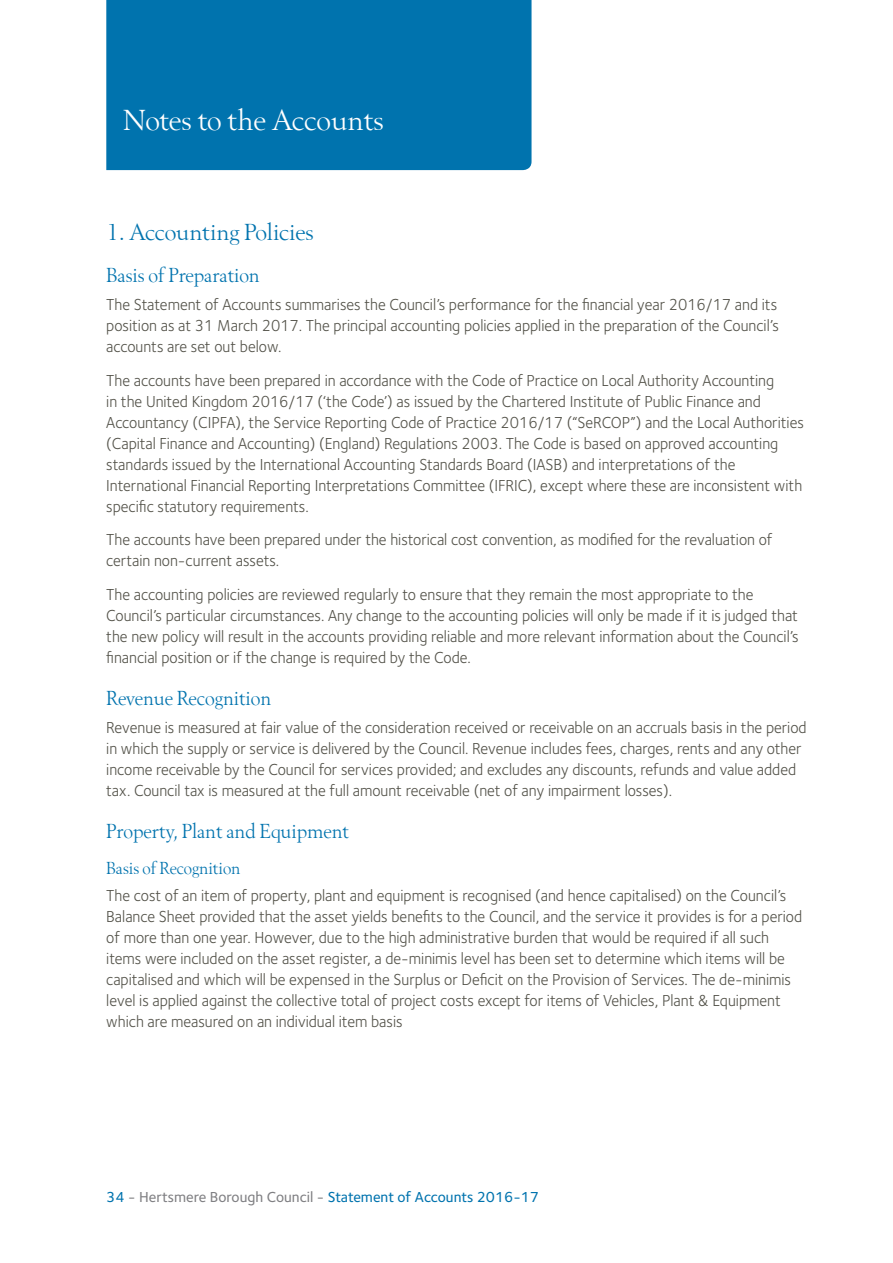
<style>
.page{position:relative;width:893px;height:1263px;background:#fff}
.page>*{position:absolute;margin:0;border:0;box-sizing:border-box;transform-origin:0 0}
.unit{font:30px "Berling T";letter-spacing:-.005em;color:#fff}
.subheading{font:24px "Berling T";letter-spacing:-.005em;color:#0073ae}
.subheading_2{font:21px "Berling T";letter-spacing:-.005em;color:#0073ae;scale:.95 1}
.subheading_3{font:18px "Berling T";letter-spacing:-.005em;color:#0073ae;scale:.95 1}
.body_txt{font:16.5px/21px "Foundry Sterling";color:#535249;scale:.95 1}
.footer_left{font:500 15px "Foundry Sterling";color:#0073ae}
.s1{color:#808083}
</style>
<div class="page">
<div style="left:106px;top:0;width:425px;height:170px;background:#0073ae"></div>
<p class="unit" style="left:123px;top:104px;width:262px">Notes to the Accounts</p>
<p class="subheading" style="left:106px;top:220px;width:209px">1. Accounting Policies</p>
<p class="subheading_2" style="left:106px;top:264px;width:163px">Basis of Preparation</p>
<p class="body_txt" style="left:106px;top:294px;width:709px;text-align:justify">The Statement of Accounts summarises the Council’s performance for the financial year 2016/17 and its position as at 31 March 2017. The principal accounting policies applied in the preparation of the Council’s accounts are set out below.</p>
<p class="body_txt" style="left:106px;top:369px;width:736px">The accounts have been prepared in accordance with the Code of Practice on Local Authority Accounting<br>in the United Kingdom 2016/17 (‘the Code’) as issued by the Chartered Institute of Public Finance and Accountancy (CIPFA), the Service Reporting Code of Practice 2016/17 (“SeRCOP”) and the Local Authorities (Capital Finance and Accounting) (England) Regulations 2003. The Code is based on approved accounting standards issued by the International Accounting Standards Board (IASB) and interpretations of the International Financial Reporting Interpretations Committee (IFRIC), except where these are inconsistent with specific statutory requirements.</p>
<p class="body_txt" style="left:106px;top:529px;width:703px">The accounts have been prepared under the historical cost convention, as modified for the revaluation of certain non-current assets.</p>
<p class="body_txt" style="left:106px;top:584px;width:730px">The accounting policies are reviewed regularly to ensure that they remain the most appropriate to the Council’s particular circumstances. Any change to the accounting policies will only be made if it is judged that the new policy will result in the accounts providing reliable and more relevant information about the Council’s financial position or if the change is required by the Code.</p>
<p class="subheading_2" style="left:106px;top:687px;width:175px">Revenue Recognition</p>
<p class="body_txt" style="left:106px;top:717px;width:739px">Revenue is measured at fair value of the consideration received or receivable on an accruals basis in the period in which the supply or service is delivered by the Council. Revenue includes fees, charges, rents and any other income receivable by the Council for services provided; and excludes any discounts, refunds and value added tax. Council tax is measured at the full amount receivable (net of any impairment losses).</p>
<p class="subheading_2" style="left:106px;top:820px;width:257px">Property, Plant and Equipment</p>
<p class="subheading_3" style="left:106px;top:858px;width:143px">Basis of Recognition</p>
<p class="body_txt" style="left:106px;top:885px;width:734px">The cost of an item of property, plant and equipment is recognised (and hence capitalised) on the Council’s Balance Sheet provided that the asset yields benefits to the Council, and the service it provides is for a period of more than one year. However, due to the high administrative burden that would be required if all such items were included on the asset register, a de-minimis level has been set to determine which items will be capitalised and which will be expensed in the Surplus or Deficit on the Provision of Services. The de-minimis level is applied against the collective total of project costs except for items of Vehicles, Plant &amp; Equipment which are measured on an individual item basis</p>
<p class="footer_left" style="left:106px;top:1188px;width:434px">34 <span class="s1">- Hertsmere Borough Council -</span> Statement of Accounts 2016-17</p>
</div>
